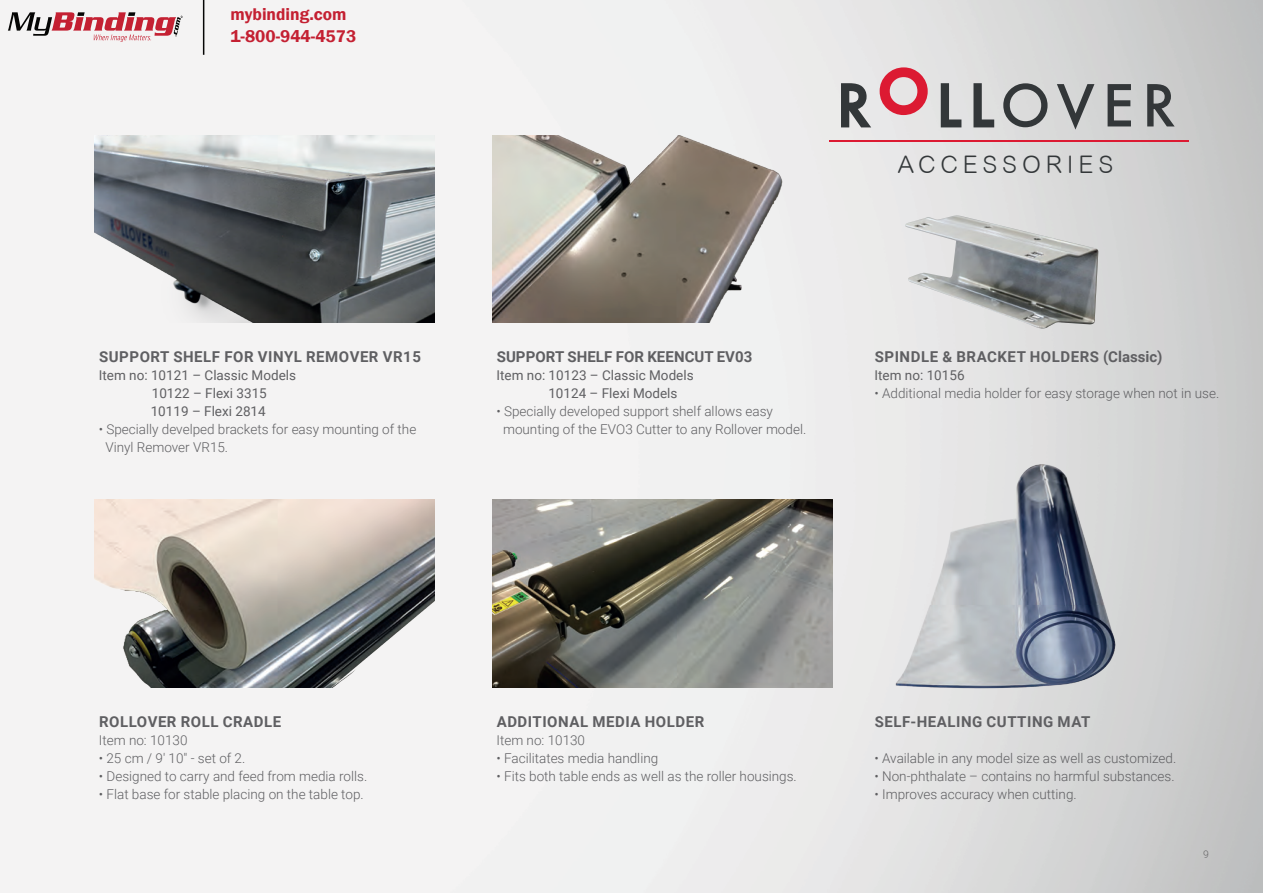
<style>
.page{position:relative;width:1263px;height:893px;background:#fff}
.page>*{position:absolute;margin:0;border:0;box-sizing:border-box;transform-origin:0 0}
.t1{font:300 24.3px "Arial Rounded MT";letter-spacing:.2em;color:#333739}
.t2{font:600 17.4px/22.4px "Franklin Gothic";color:#c42032}
.t3{font:700 15px "Roboto";letter-spacing:.035em;color:#5f5f62}
.t4{font:700 15px "Roboto";letter-spacing:.005em;color:#5f5f62}
.t5{font:300 13.5px/18px "Roboto";color:#5f5f62}
.t6{font:13.5px/18px "Roboto";color:#5f5f62}
.t7{font:300 10.5px "Roboto";color:#3e3e3f}
</style>
<div class="page">
<img style="left:0;top:0;width:1263px;height:893px">
<img style="left:95px;top:135px;width:340px;height:187px">
<img style="left:95px;top:500px;width:340px;height:188px">
<svg style="left:841px;top:83px;width:30px;height:44px"></svg>
<svg style="left:880px;top:67px;width:48px;height:48px;background:#e07c89"></svg>
<svg style="left:941px;top:83px;width:20px;height:44px"></svg>
<svg style="left:973px;top:83px;width:21px;height:44px"></svg>
<svg style="left:1003px;top:83px;width:44px;height:44px;background:#9b9c9d"></svg>
<svg style="left:1057px;top:84px;width:37px;height:46px;background:#a5a6a7"></svg>
<svg style="left:1107px;top:84px;width:24px;height:42px"></svg>
<svg style="left:1147px;top:84px;width:28px;height:42px"></svg>
<hr style="left:830px;top:141px;width:359px;height:1px;background:#dc1a32">
<img style="left:492px;top:135px;width:340px;height:187px">
<img style="left:905px;top:215px;width:193px;height:116px">
<img style="left:882px;top:421px;width:255px;height:296px">
<img style="left:1015px;top:464px;width:104px;height:229px">
<img style="left:492px;top:500px;width:340px;height:188px">
<hr style="left:203px;top:0;width:1px;height:55px;background:#050504">
<svg style="left:8px;top:12px;width:175px;height:30px"></svg>
<p class="t2" style="left:230px;top:3px;width:127px">mybinding.com<br>1-800-944-4573</p>
<p class="t3" style="left:99px;top:346px;width:323px">SUPPORT SHELF FOR VINYL REMOVER VR15</p>
<p class="t6" style="left:151px;top:366px;width:147px;text-indent:-52px">Item no: 10121 – Classic Models<br>10122 – Flexi 3315<br>10119 – Flexi 2814</p>
<p class="t5" style="left:105px;top:420px;width:312px;text-indent:-7px">• Specially develped brackets for easy mounting of the<br>Vinyl Remover VR15.</p>
<h1 class="t1" style="left:898px;top:150px;width:217px">ACCESSORIES</h1>
<p class="t4" style="left:497px;top:346px;width:257px">SUPPORT SHELF FOR KEENCUT EV03</p>
<p class="t6" style="left:548px;top:366px;width:147px;text-indent:-52px">Item no: 10123 – Classic Models<br>10124 – Flexi Models</p>
<p class="t5" style="left:503px;top:402px;width:305px;text-indent:-7px">• Specially developed support shelf allows easy mounting of the EVO3 Cutter to any Rollover model.</p>
<p class="t3" style="left:875px;top:346px;width:289px">SPINDLE &amp; BRACKET HOLDERS (Classic)</p>
<p class="t6" style="left:874px;top:366px;width:92px">Item no: 10156</p>
<p class="t5" style="left:874px;top:384px;width:346px">• Additional media holder for easy storage when not in use.</p>
<p class="t3" style="left:99px;top:711px;width:184px">ROLLOVER ROLL CRADLE</p>
<p class="t5" style="left:99px;top:730px;width:90px">Item no: 10130</p>
<p class="t5" style="left:99px;top:748px;width:148px">• 25 cm / 9' 10" - set of 2.</p>
<p class="t5" style="left:99px;top:766px;width:270px">• Designed to carry and feed from media rolls.</p>
<p class="t5" style="left:99px;top:784px;width:266px">• Flat base for stable placing on the table top.</p>
<p class="t3" style="left:497px;top:711px;width:209px">ADDITIONAL MEDIA HOLDER</p>
<p class="t5" style="left:496px;top:730px;width:90px">Item no: 10130</p>
<p class="t5" style="left:496px;top:748px;width:163px">• Facilitates media handling</p>
<p class="t5" style="left:496px;top:766px;width:302px">• Fits both table ends as well as the roller housings.</p>
<p class="t3" style="left:875px;top:711px;width:217px">SELF-HEALING CUTTING MAT</p>
<p class="t5" style="left:874px;top:748px;width:303px">• Available in any model size as well as customized.</p>
<p class="t5" style="left:874px;top:766px;width:301px">• Non-phthalate – contains no harmful substances.</p>
<p class="t5" style="left:874px;top:784px;width:204px">• Improves accuracy when cutting.</p>
<p class="t7" style="left:1203px;top:847px;width:7px">9</p>
</div>
